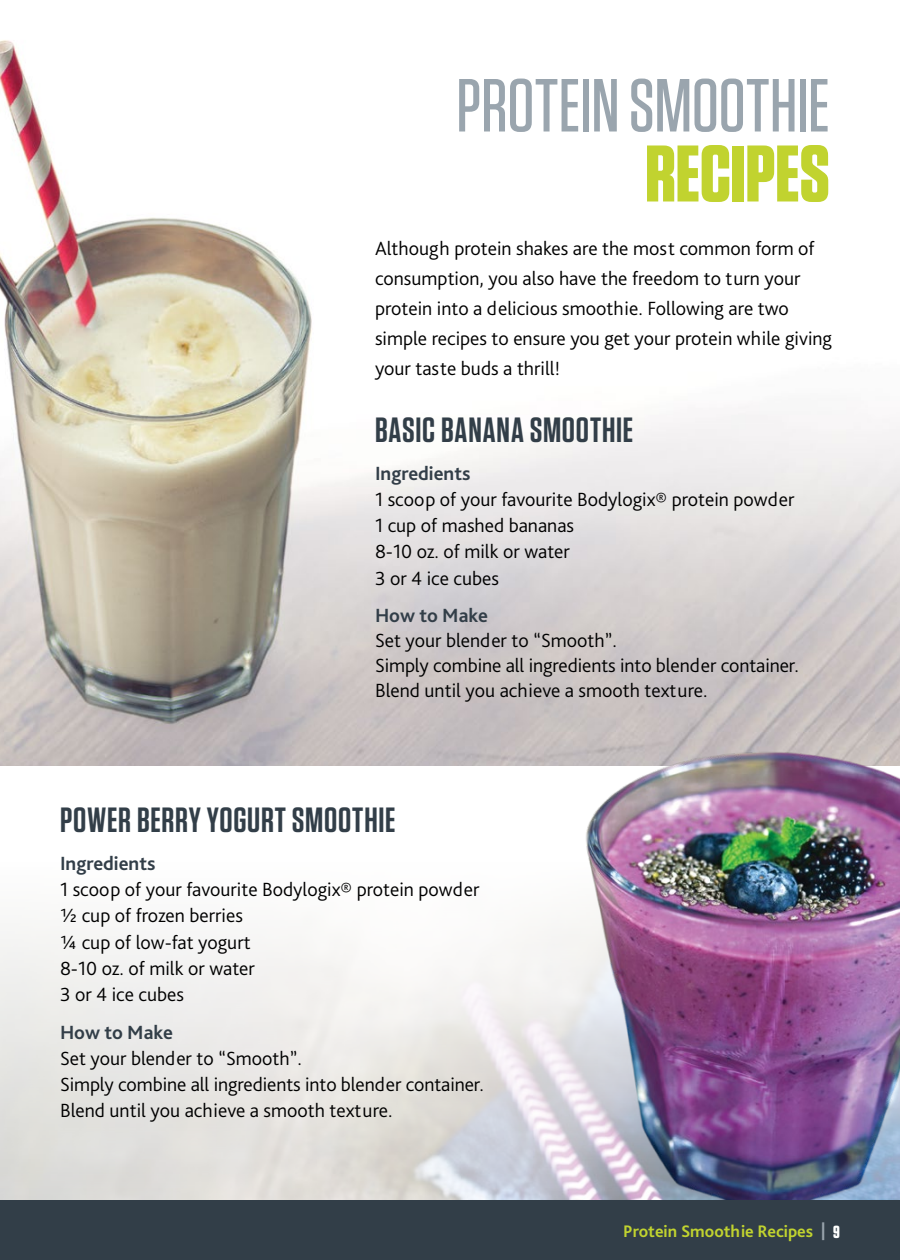
<style>
.page{position:relative;width:900px;height:1260px;background:#fff}
.page>*{position:absolute;margin:0;border:0;box-sizing:border-box;transform-origin:0 0}
.t1{font:700 80px "Tungsten";letter-spacing:-.005em;color:#c1d32f}
.t2{font:500 75px "Tungsten";letter-spacing:-.005em;color:#9aa5ae}
.t3{font:600 35px "Tungsten";letter-spacing:.02em;color:#323e48}
.t4{font:300 20px/26.2px "Bliss Pro";color:#000}
.t5{font:700 20px "Bliss Pro";color:#323e48}
.t6{font:700 17.5px "Bliss Pro";color:#c1d32f}
.s1{color:#9aa5ae}
.s2{font-family:"Tungsten";color:#fff}
</style>
<div class="page">
<img style="left:0;top:40px;width:900px;height:725px">
<img style="left:557px;top:741px;width:343px;height:459px">
<img style="left:0;top:0;width:1px;height:368px">
<div style="left:0;top:1200px;width:900px;height:60px;background:#323e48"></div>
<h2 class="t2" style="left:456px;top:66px;width:375px">PROTEIN SMOOTHIE</h2>
<h1 class="t1" style="left:645px;top:131px;width:186px">RECIPES</h1>
<p class="t4" style="left:375px;top:233px;width:459px;line-height:30px">Although protein shakes are the most common form of consumption, you also have the freedom to turn your protein into a delicious smoothie. Following are two simple recipes to ensure you get your protein while giving your taste buds a thrill!</p>
<h3 class="t3" style="left:375px;top:412px;width:260px">BASIC BANANA SMOOTHIE</h3>
<p class="t5" style="left:375px;top:461px;width:97px">Ingredients</p>
<p class="t4" style="left:375px;top:486px;width:421px">1 scoop of your favourite Bodylogix® protein powder<br>1 cup of mashed bananas<br>8-10 oz. of milk or water<br>3 or 4 ice cubes</p>
<p class="t5" style="left:375px;top:603px;width:114px">How to Make</p>
<p class="t4" style="left:375px;top:628px;width:426px;line-height:25px">Set your blender to “Smooth”.<br>Simply combine all ingredients into blender container.<br>Blend until you achieve a smooth texture.</p>
<h3 class="t3" style="left:60px;top:802px;width:337px">POWER BERRY YOGURT SMOOTHIE</h3>
<p class="t5" style="left:60px;top:851px;width:97px">Ingredients</p>
<p class="t4" style="left:60px;top:876px;width:421px">1 scoop of your favourite Bodylogix® protein powder ½ cup of frozen berries<br>¼ cup of low-fat yogurt<br>8-10 oz. of milk or water<br>3 or 4 ice cubes</p>
<p class="t5" style="left:60px;top:1019px;width:114px">How to Make</p>
<p class="t4" style="left:60px;top:1045px;width:426px">Set your blender to “Smooth”.<br>Simply combine all ingredients into blender container.<br>Blend until you achieve a smooth texture.</p>
<p class="t6" style="left:623px;top:1220px;width:218px">Protein Smoothie Recipes <span class="s1">|</span> <span class="s2">9</span></p>
</div>
